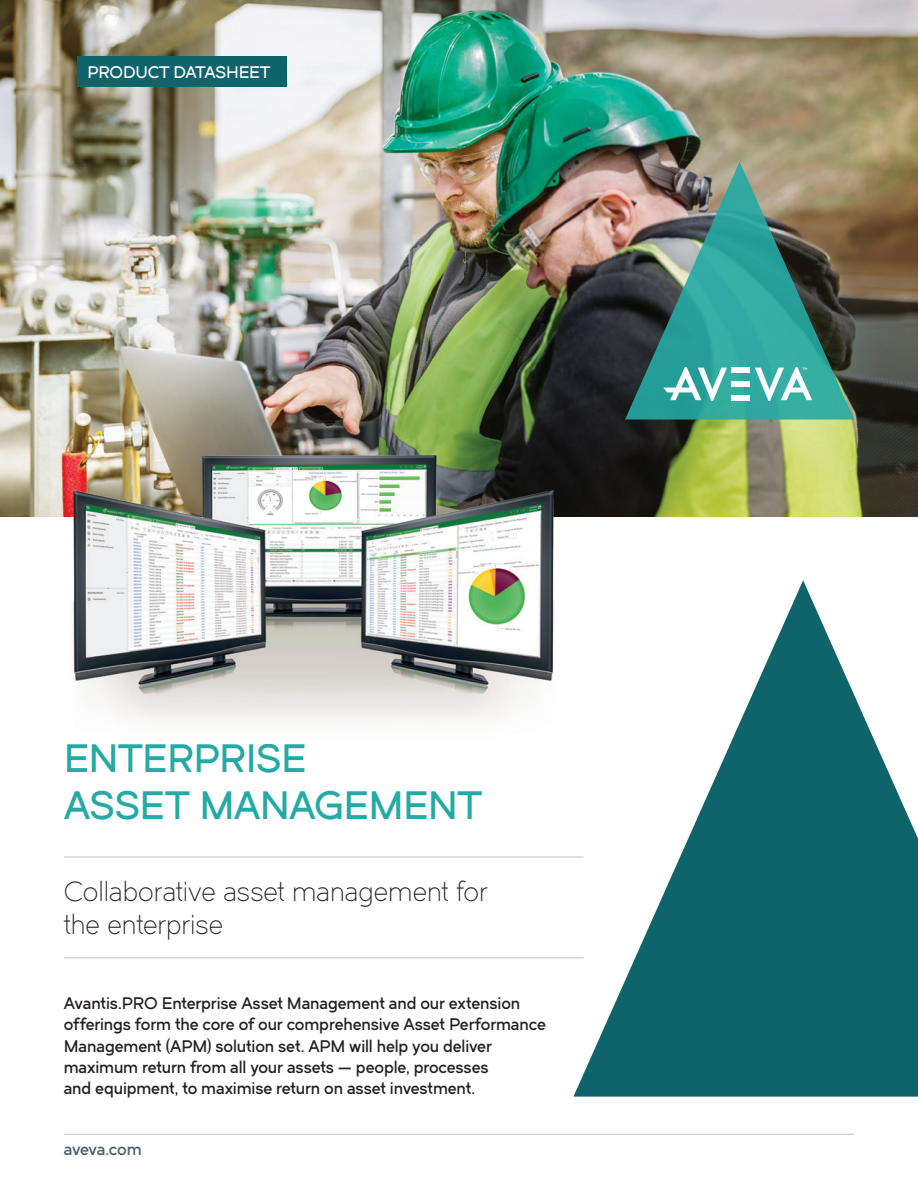
<style>
.page{position:relative;width:918px;height:1188px;background:#fff}
.page>*{position:absolute;margin:0;border:0;box-sizing:border-box;transform-origin:0 0}
.H2_-_Section_Title{font:39px/46.8px "Dual 600";letter-spacing:-.015em;color:#24aaa5}
.Short_Description{font:27px/32.4px "Dual 300";color:#231f20}
.Emphasis{font:16.5px/21.5px "Dual 600";letter-spacing:-.01em;color:#231f20}
.t1{font:16.5px "Dual 600";letter-spacing:-.01em;color:#fff}
.t2{font:16.5px "Dual 600";letter-spacing:-.02em;color:#485e6b}
</style>
<div class="page">
<hr style="left:64px;top:1134px;width:790px;height:1px;background:#bcbdc0">
<svg style="left:573px;top:580px;width:345px;height:517px;fill:#0f646b"></svg>
<img style="left:0;top:0;width:918px;height:517px">
<div style="left:77px;top:56px;width:209px;height:31px;background:#0f646b"></div>
<img style="left:625px;top:162px;width:229px;height:258px">
<div style="left:732px;top:368px;width:18px;height:5px;background:#fff"></div>
<div style="left:732px;top:381px;width:18px;height:6px;background:#fff"></div>
<div style="left:732px;top:395px;width:18px;height:5px;background:#fff"></div>
<svg style="left:663px;top:367px;width:64px;height:34px"></svg>
<svg style="left:755px;top:367px;width:57px;height:34px"></svg>
<hr style="left:64px;top:857px;width:520px;height:1px;background:#bcbdc0">
<hr style="left:64px;top:958px;width:520px;height:1px;background:#bcbdc0">
<img style="left:64px;top:447px;width:502px;height:273px">
<p class="t1" style="left:87px;top:62px;width:185px">PRODUCT DATASHEET</p>
<p class="H2_-_Section_Title" style="left:64px;top:734px;width:420px">ENTERPRISE<br>ASSET MANAGEMENT</p>
<p class="Short_Description" style="left:64px;top:876px;width:425px">Collaborative asset management for the enterprise</p>
<p class="Emphasis" style="left:64px;top:992px;width:484px">Avantis.PRO Enterprise Asset Management and our extension offerings form the core of our comprehensive Asset Performance Management (APM) solution set. APM will help you deliver maximum return from all your assets — people, processes<br>and equipment, to maximise return on asset investment.</p>
<p class="t2" style="left:64px;top:1138px;width:79px">aveva.com</p>
</div>
